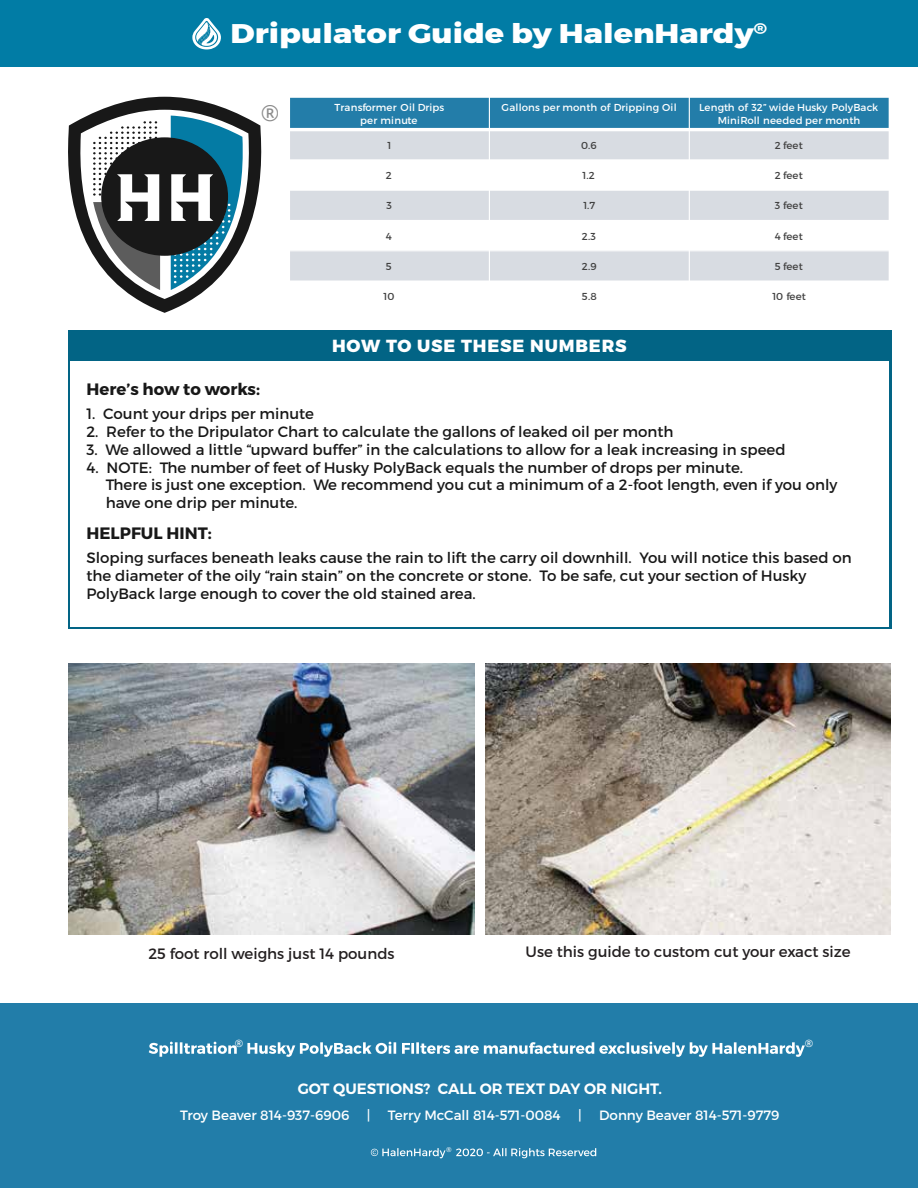
<style>
.page{position:relative;width:918px;height:1188px;background:#fff}
.page>*{position:absolute;margin:0;border:0;box-sizing:border-box;transform-origin:0 0}
.t1{font:800 27px "Montserrat";color:#fff;scale:1.18 1}
.t2{font:22.35px "Open Sans";color:#181818}
.t3{font:800 17.55px "Montserrat";letter-spacing:.05em;color:#fff}
.t4{font:700 16.5px "Montserrat";color:#181818}
.t5{font:15px/18px "Montserrat";color:#181818}
.t6{font:15px "Montserrat";color:#231f20}
.t7{font:600 15px "Montserrat";color:#fff}
.t8{font:13.5px "Montserrat";color:#fff}
.t9{font:10.2px "Open Sans";color:#fff}
.t10{font:10.05px/12.5px "Montserrat";letter-spacing:.01em;color:#fff;text-align:center}
.t11{font:10.05px "Montserrat";letter-spacing:.025em;color:#414141}
.t12{font:6.75px "Open Sans";color:#fff}
</style>
<div class="page">
<div style="left:0;top:1px;width:918px;height:66px;background:#017ca5"></div>
<svg style="left:192px;top:18px;width:29px;height:31px"></svg>
<div style="left:68px;top:330px;width:824px;height:299px;background:#026485"></div>
<div style="left:70px;top:361px;width:819px;height:266px;background:#fff"></div>
<svg style="left:68px;top:97px;width:194px;height:216px"></svg>
<div style="left:0;top:1004px;width:918px;height:184px;background:#227da9"></div>
<img style="left:149px;top:1042px;width:646px;height:15px">
<img style="left:371px;top:1148px;width:74px;height:10px">
<img style="left:456px;top:1148px;width:140px;height:8px">
<img style="left:485px;top:663px;width:406px;height:272px">
<img style="left:69px;top:663px;width:405px;height:272px">
<div style="left:289px;top:97px;width:200px;height:33px;background:#237da9"></div>
<div style="left:489px;top:97px;width:200px;height:33px;background:#237da9"></div>
<div style="left:689px;top:97px;width:200px;height:33px;background:#237da9"></div>
<div style="left:289px;top:130px;width:200px;height:30px;background:#d8dce2"></div>
<div style="left:489px;top:130px;width:200px;height:30px;background:#d8dce2"></div>
<div style="left:689px;top:130px;width:200px;height:30px;background:#d8dce2"></div>
<div style="left:289px;top:190px;width:200px;height:30px;background:#d8dce2"></div>
<div style="left:489px;top:190px;width:200px;height:30px;background:#d8dce2"></div>
<div style="left:689px;top:190px;width:200px;height:30px;background:#d8dce2"></div>
<div style="left:289px;top:251px;width:200px;height:30px;background:#d8dce2"></div>
<div style="left:489px;top:251px;width:200px;height:30px;background:#d8dce2"></div>
<div style="left:689px;top:251px;width:200px;height:30px;background:#d8dce2"></div>
<hr style="left:489px;top:97px;width:1px;height:215px;background:#fff">
<hr style="left:689px;top:97px;width:1px;height:215px;background:#fff">
<hr style="left:289px;top:128px;width:601px;height:3px;background:#fff">
<hr style="left:289px;top:159px;width:601px;height:1px;background:#fff">
<hr style="left:289px;top:190px;width:601px;height:1px;background:#fff">
<hr style="left:289px;top:97px;width:1px;height:215px;background:#fff">
<hr style="left:289px;top:97px;width:601px;height:1px;background:#fff">
<h1 class="t1" style="left:231px;top:17px;width:456px">Dripulator Guide by HalenHardy<sup>®</sup></h1>
<h2 class="t2" style="left:260px;top:98px;width:20px">®</h2>
<p class="t4" style="left:86px;top:379px;width:175px">Here’s how to works:</p>
<p class="t10" style="left:334px;top:101px;width:111px">Transformer Oil Drips per minute</p>
<p class="t10" style="left:502px;top:101px;width:177px">Gallons per month of Dripping Oil</p>
<p class="t10" style="left:699px;top:101px;width:181px">Length of 32” wide Husky PolyBack<br>MiniRoll needed per month</p>
<p class="t11" style="left:387px;top:139px;width:5px">1</p>
<p class="t11" style="left:581px;top:139px;width:17px">0.6</p>
<p class="t11" style="left:775px;top:139px;width:30px">2 feet</p>
<p class="t11" style="left:386px;top:169px;width:7px">2</p>
<p class="t11" style="left:583px;top:169px;width:14px">1.2</p>
<p class="t11" style="left:775px;top:169px;width:30px">2 feet</p>
<p class="t11" style="left:387px;top:199px;width:7px">3</p>
<p class="t11" style="left:583px;top:199px;width:14px">1.7</p>
<p class="t11" style="left:775px;top:199px;width:30px">3 feet</p>
<p class="t11" style="left:386px;top:230px;width:8px">4</p>
<p class="t11" style="left:582px;top:230px;width:16px">2.3</p>
<p class="t11" style="left:775px;top:230px;width:30px">4 feet</p>
<p class="t11" style="left:386px;top:260px;width:7px">5</p>
<p class="t11" style="left:582px;top:260px;width:16px">2.9</p>
<p class="t11" style="left:775px;top:260px;width:30px">5 feet</p>
<p class="t11" style="left:383px;top:290px;width:12px">10</p>
<p class="t11" style="left:582px;top:290px;width:16px">5.8</p>
<p class="t11" style="left:772px;top:290px;width:35px">10 feet</p>
<p class="t3" style="left:332px;top:335px;width:296px">HOW TO USE THESE NUMBERS</p>
<p class="t5" style="left:86px;top:404px;width:229px">1. Count your drips per minute</p>
<p class="t5" style="left:86px;top:422px;width:589px">2. Refer to the Dripulator Chart to calculate the gallons of leaked oil per month</p>
<p class="t5" style="left:86px;top:440px;width:701px">3. We allowed a little “upward buffer” in the calculations to allow for a leak increasing in speed</p>
<p class="t5" style="left:106px;top:459px;width:733px;line-height:17.5px;text-indent:-19px">4. NOTE: The number of feet of Husky PolyBack equals the number of drops per minute.<br>There is just one exception. We recommend you cut a minimum of a 2-foot length, even if you only have one drip per minute.</p>
<p class="t4" style="left:86px;top:523px;width:127px">HELPFUL HINT:</p>
<p class="t5" style="left:86px;top:549px;width:767px">Sloping surfaces beneath leaks cause the rain to lift the carry oil downhill. You will notice this based on the diameter of the oily “rain stain” on the concrete or stone. To be safe, cut your section of Husky<br>PolyBack large enough to cover the old stained area.</p>
<p class="t6" style="left:148px;top:945px;width:248px">25 foot roll weighs just 14 pounds</p>
<p class="t6" style="left:526px;top:943px;width:327px">Use this guide to custom cut your exact size</p>
<p class="t9" style="left:235px;top:1036px;width:10px">®</p>
<p class="t7" style="left:298px;top:1080px;width:366px">GOT QUESTIONS? CALL OR TEXT DAY OR NIGHT.</p>
<p class="t8" style="left:180px;top:1107px;width:171px">Troy Beaver 814-937-6906</p>
<p class="t8" style="left:367px;top:1107px;width:5px">|</p>
<p class="t8" style="left:388px;top:1107px;width:174px">Terry McCall 814-571-0084</p>
<p class="t8" style="left:578px;top:1107px;width:5px">|</p>
<p class="t8" style="left:599px;top:1107px;width:182px">Donny Beaver 814-571-9779</p>
<p class="t12" style="left:446px;top:1145px;width:7px">®</p>
<p class="t9" style="left:805px;top:1036px;width:10px">®</p>
</div>
